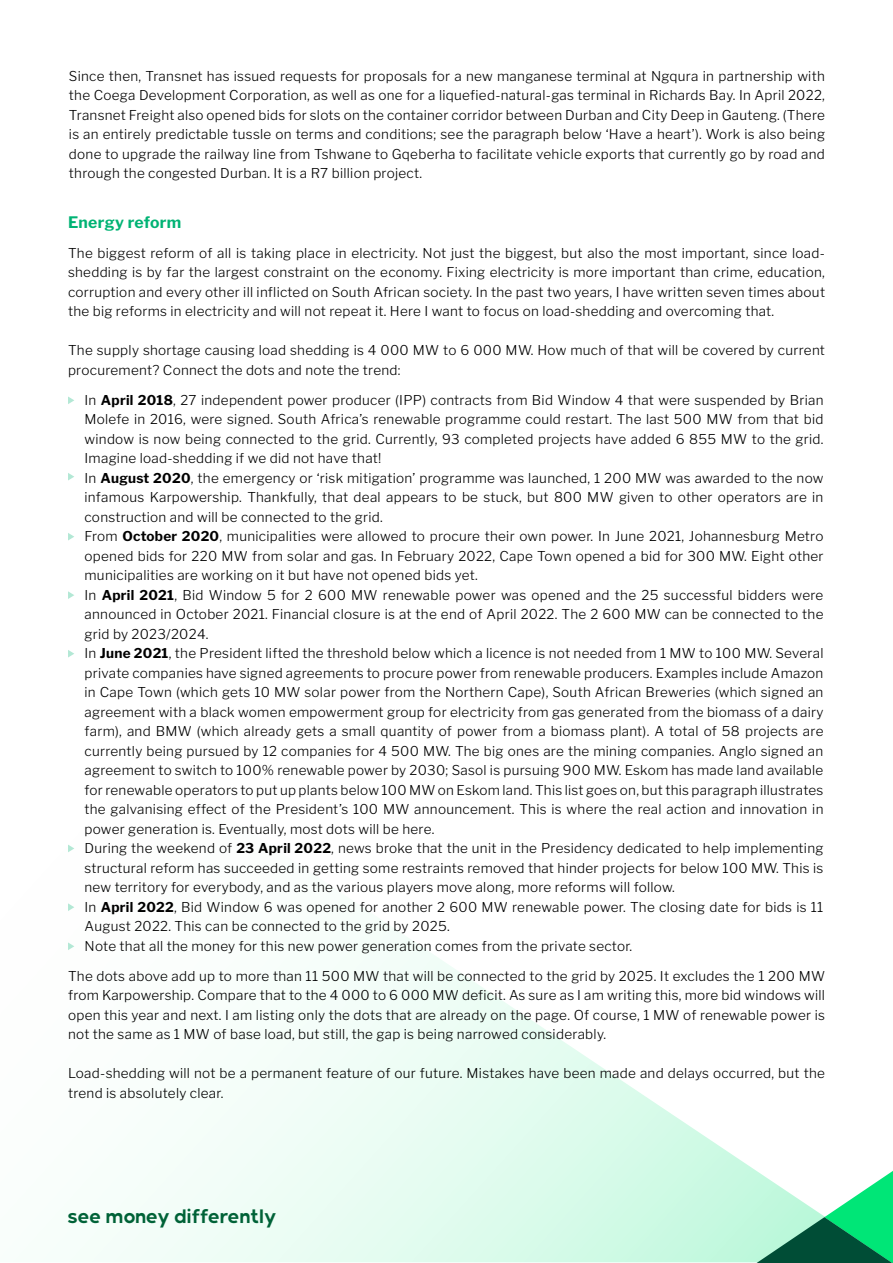
<style>
.page{position:relative;width:893px;height:1263px;background:#fff}
.page>*{position:absolute;margin:0;border:0;box-sizing:border-box;transform-origin:0 0}
.t1{font:700 19.5px "Nedbank Sans";color:#006237}
.t2{font:700 15.75px "Libre Franklin";letter-spacing:.02em;color:#00b374}
.t3{font:300 13.5px/19.5px "Libre Franklin";letter-spacing:.02em;color:#000}
.s1{font-weight:700}
</style>
<div class="page">
<svg style="left:92px;top:928px;width:664px;height:334px"></svg>
<svg style="left:756px;top:1171px;width:137px;height:92px"></svg>
<svg style="left:68px;top:396px;width:6px;height:8px"></svg>
<svg style="left:68px;top:473px;width:6px;height:7px"></svg>
<svg style="left:68px;top:533px;width:6px;height:7px"></svg>
<svg style="left:68px;top:591px;width:6px;height:8px"></svg>
<svg style="left:68px;top:650px;width:6px;height:7px"></svg>
<svg style="left:68px;top:845px;width:6px;height:7px"></svg>
<svg style="left:68px;top:903px;width:6px;height:8px"></svg>
<svg style="left:68px;top:942px;width:6px;height:8px"></svg>
<p class="t3" style="left:69px;top:65px;width:757px;text-align:justify">Since then, Transnet has issued requests for proposals for a new manganese terminal at Ngqura in partnership with the Coega Development Corporation, as well as one for a liquefied-natural-gas terminal in Richards Bay. In April 2022, Transnet Freight also opened bids for slots on the container corridor between Durban and City Deep in Gauteng. (There is an entirely predictable tussle on terms and conditions; see the paragraph below ‘Have a heart’). Work is also being done to upgrade the railway line from Tshwane to Gqeberha to facilitate vehicle exports that currently go by road and through the congested Durban. It is a R7 billion project.</p>
<p class="t2" style="left:68px;top:210px;width:115px">Energy reform</p>
<p class="t3" style="left:68px;top:242px;width:758px;text-align:justify">The biggest reform of all is taking place in electricity. Not just the biggest, but also the most important, since load&shy;shedding is by far the largest constraint on the economy. Fixing electricity is more important than crime, education, corruption and every other ill inflicted on South African society. In the past two years, I have written seven times about the big reforms in electricity and will not repeat it. Here I want to focus on load-shedding and overcoming that.</p>
<p class="t3" style="left:68px;top:339px;width:758px">The supply shortage causing load shedding is 4 000 MW to 6 000 MW. How much of that will be covered by current procurement? Connect the dots and note the trend:</p>
<p class="t3" style="left:85px;top:389px;width:740px">In <span class="s1">April 2018</span>, 27 independent power producer (IPP) contracts from Bid Window 4 that were suspended by Brian Molefe in 2016, were signed. South Africa’s renewable programme could restart. The last 500 MW from that bid window is now being connected to the grid. Currently, 93 completed projects have added 6 855 MW to the grid.<br>Imagine load-shedding if we did not have that!<br>In <span class="s1">August 2020</span>, the emergency or ‘risk mitigation’ programme was launched, 1 200 MW was awarded to the now infamous Karpowership. Thankfully, that deal appears to be stuck, but 800 MW given to other operators are in construction and will be connected to the grid.<br>From <span class="s1">October 2020</span>, municipalities were allowed to procure their own power. In June 2021, Johannesburg Metro opened bids for 220 MW from solar and gas. In February 2022, Cape Town opened a bid for 300 MW. Eight other municipalities are working on it but have not opened bids yet.<br>In <span class="s1">April 2021</span>, Bid Window 5 for 2 600 MW renewable power was opened and the 25 successful bidders were announced in October 2021. Financial closure is at the end of April 2022. The 2 600 MW can be connected to the grid by 2023/2024.<br>In <span class="s1">June 2021</span>, the President lifted the threshold below which a licence is not needed from 1 MW to 100 MW. Several private companies have signed agreements to procure power from renewable producers. Examples include Amazon in Cape Town (which gets 10 MW solar power from the Northern Cape), South African Breweries (which signed an agreement with a black women empowerment group for electricity from gas generated from the biomass of a dairy farm), and BMW (which already gets a small quantity of power from a biomass plant). A total of 58 projects are currently being pursued by 12 companies for 4 500 MW. The big ones are the mining companies. Anglo signed an agreement to switch to 100% renewable power by 2030; Sasol is pursuing 900 MW. Eskom has made land available for renewable operators to put up plants below 100 MW on Eskom land. This list goes on, but this paragraph illustrates the galvanising effect of the President’s 100 MW announcement. This is where the real action and innovation in power generation is. Eventually, most dots will be here.<br>During the weekend of <span class="s1">23 April 2022</span>, news broke that the unit in the Presidency dedicated to help implementing structural reform has succeeded in getting some restraints removed that hinder projects for below 100 MW. This is new territory for everybody, and as the various players move along, more reforms will follow.<br>In <span class="s1">April 2022</span>, Bid Window 6 was opened for another 2 600 MW renewable power. The closing date for bids is 11<br>August 2022. This can be connected to the grid by 2025.<br>Note that all the money for this new power generation comes from the private sector.</p>
<p class="t3" style="left:68px;top:965px;width:758px;text-align:justify">The dots above add up to more than 11 500 MW that will be connected to the grid by 2025. It excludes the 1 200 MW from Karpowership. Compare that to the 4 000 to 6 000 MW deficit. As sure as I am writing this, more bid windows will open this year and next. I am listing only the dots that are already on the page. Of course, 1 MW of renewable power is not the same as 1 MW of base load, but still, the gap is being narrowed considerably.</p>
<p class="t3" style="left:68px;top:1062px;width:758px">Load-shedding will not be a permanent feature of our future. Mistakes have been made and delays occurred, but the trend is absolutely clear.</p>
<h1 class="t1" style="left:68px;top:1204px;width:210px">see money differently</h1>
</div>
